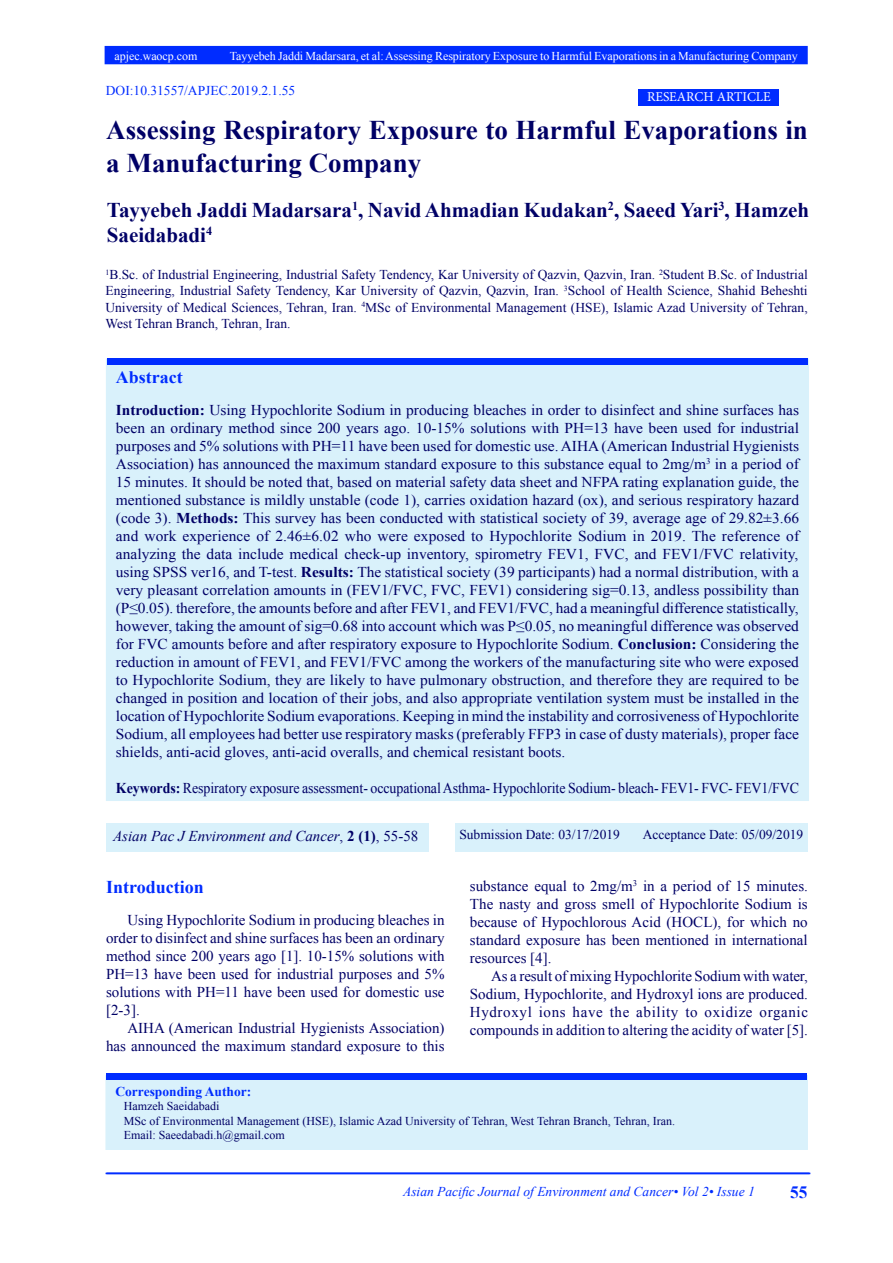
<style>
.page{position:relative;width:893px;height:1263px;background:#fff}
.page>*{position:absolute;margin:0;border:0;box-sizing:border-box;transform-origin:0 0}
.Body_Text_2{font:700 27px/32.4px "Times New Roman";color:#006}
.t1{font:700 21px/25.2px "Times New Roman";color:#006}
.t2{font:700 18px "Times New Roman";color:#002cff}
.heading_6{font:700 17.55px "Times New Roman";color:#002cff}
.t3{font:700 17.25px "Times New Roman";color:#002cff}
.t4{font:15px/18px "Times New Roman";color:#006;text-align:justify}
.t5{font:15px "Times New Roman";color:#006;scale:.93 1}
.t6{font:italic 15px "Times New Roman";color:#006}
.t7{font:13.5px/16.2px "Times New Roman";color:#006;text-align:justify}
.t8{font:italic 13.5px "Times New Roman";color:#002cff}
.t9{font:13.5px "Times New Roman";color:#002cff}
.t10{font:700 13.5px "Times New Roman";color:#002cff}
.t11{font:13.5px "Minion Pro";color:#fff}
.t12{font:12px "Times New Roman";color:#006}
.t13{font:12px "Times New Roman";letter-spacing:-.005em;color:#fff}
.s1{font-weight:700}
.s2{font-style:normal}
.s3{font-weight:700;font-style:normal}
</style>
<div class="page">
<div style="left:105px;top:47px;width:702px;height:17px;background:#002cff"></div>
<div style="left:105px;top:46px;width:703px;height:18px;border:2px solid #002cff"></div>
<div style="left:107px;top:359px;width:701px;height:441px;background:#d9f1fb"></div>
<div style="left:107px;top:359px;width:701px;height:6px;background:#002cff"></div>
<div style="left:106px;top:1076px;width:701px;height:73px;background:#d9f1fb"></div>
<div style="left:105px;top:1075px;width:703px;height:75px;border:2px solid #d9f1fb"></div>
<hr style="left:106px;top:1173px;width:704px;height:1px;background:#002cff">
<div style="left:639px;top:89px;width:140px;height:17px;background:#002cff"></div>
<div style="left:106px;top:1073px;width:701px;height:7px;background:#002cff"></div>
<div style="left:106px;top:823px;width:323px;height:29px;background:#d9f1fb"></div>
<div style="left:455px;top:823px;width:352px;height:29px;background:#d9f1fb"></div>
<p class="t13" style="left:115px;top:47px;width:84px">apjec.waocp.com</p>
<p class="t13" style="left:230px;top:47px;width:570px">Tayyebeh Jaddi Madarsara, et al: Assessing Respiratory Exposure to Harmful Evaporations in a Manufacturing Company</p>
<p class="t9" style="left:106px;top:81px;width:191px">DOI:10.31557/APJEC.2019.2.1.55</p>
<p class="Body_Text_2" style="left:106px;top:113px;width:703px">Assessing Respiratory Exposure to Harmful Evaporations in a Manufacturing Company</p>
<p class="t1" style="left:107px;top:197px;width:704px">Tayyebeh Jaddi Madarsara<sup>1</sup>, Navid Ahmadian Kudakan<sup>2</sup>, Saeed Yari<sup>3</sup>, Hamzeh<br>Saeidabadi<sup>4</sup></p>
<p class="t11" style="left:647px;top:88px;width:125px">RESEARCH ARTICLE</p>
<p class="t7" style="left:105px;top:266px;width:704px"><sup>1</sup>B.Sc. of Industrial Engineering, Industrial Safety Tendency, Kar University of Qazvin, Qazvin, Iran. <sup>2</sup>Student B.Sc. of Industrial Engineering, Industrial Safety Tendency, Kar University of Qazvin, Qazvin, Iran. <sup>3</sup>School of Health Science, Shahid Beheshti University of Medical Sciences, Tehran, Iran. <sup>4</sup>MSc of Environmental Management (HSE), Islamic Azad University of Tehran, West Tehran Branch, Tehran, Iran.</p>
<p class="heading_6" style="left:116px;top:365px;width:68px">Abstract</p>
<p class="t4" style="left:116px;top:401px;width:685px"><span class="s1">Introduction:</span> Using Hypochlorite Sodium in producing bleaches in order to disinfect and shine surfaces has been an ordinary method since 200 years ago. 10-15% solutions with PH=13 have been used for industrial purposes and 5% solutions with PH=11 have been used for domestic use. AIHA (American Industrial Hygienists Association) has announced the maximum standard exposure to this substance equal to 2mg/m<sup>3</sup> in a period of 15 minutes. It should be noted that, based on material safety data sheet and NFPA rating explanation guide, the mentioned substance is mildly unstable (code 1), carries oxidation hazard (ox), and serious respiratory hazard (code 3). <span class="s1">Methods:</span> This survey has been conducted with statistical society of 39, average age of 29.82±3.66 and work experience of 2.46±6.02 who were exposed to Hypochlorite Sodium in 2019. The reference of analyzing the data include medical check-up inventory, spirometry FEV1, FVC, and FEV1/FVC relativity, using SPSS ver16, and T-test. <span class="s1">Results:</span> The statistical society (39 participants) had a normal distribution, with a very pleasant correlation amounts in (FEV1/FVC, FVC, FEV1) considering sig=0.13, andless possibility than (P≤0.05). therefore, the amounts before and after FEV1, and FEV1/FVC, had a meaningful difference statistically, however, taking the amount of sig=0.68 into account which was P≤0.05, no meaningful difference was observed for FVC amounts before and after respiratory exposure to Hypochlorite Sodium. <span class="s1">Conclusion:</span> Considering the reduction in amount of FEV1, and FEV1/FVC among the workers of the manufacturing site who were exposed to Hypochlorite Sodium, they are likely to have pulmonary obstruction, and therefore they are required to be changed in position and location of their jobs, and also appropriate ventilation system must be installed in the location of Hypochlorite Sodium evaporations. Keeping in mind the instability and corrosiveness of Hypochlorite Sodium, all employees had better use respiratory masks (preferably FFP3 in case of dusty materials), proper face shields, anti-acid gloves, anti-acid overalls, and chemical resistant boots.</p>
<p class="t5" style="left:116px;top:778px;width:736px"><span class="s1">Keywords:</span> Respiratory exposure assessment- occupational Asthma- Hypochlorite Sodium- bleach- FEV1- FVC- FEV1/FVC</p>
<p class="t6" style="left:113px;top:826px;width:307px">Asian Pac J Environment and Cancer<span class="s2">,</span> <span class="s3">2 (1)</span><span class="s2">, 55-58</span></p>
<p class="t7" style="left:459px;top:826px;width:162px">Submission Date: 03/17/2019</p>
<p class="t7" style="left:643px;top:826px;width:162px">Acceptance Date: 05/09/2019</p>
<p class="t2" style="left:106px;top:874px;width:99px">Introduction</p>
<p class="t4" style="left:106px;top:911px;width:340px;text-indent:21px">Using Hypochlorite Sodium in producing bleaches in order to disinfect and shine surfaces has been an ordinary method since 200 years ago [1]. 10-15% solutions with PH=13 have been used for industrial purposes and 5% solutions with PH=11 have been used for domestic use [2-3].</p>
<p class="t4" style="left:106px;top:1019px;width:340px;text-align:right">AIHA (American Industrial Hygienists Association) has announced the maximum standard exposure to this</p>
<p class="t4" style="left:470px;top:876px;width:340px">substance equal to 2mg/m<sup>3</sup> in a period of 15 minutes.<br>The nasty and gross smell of Hypochlorite Sodium is because of Hypochlorous Acid (HOCL), for which no standard exposure has been mentioned in international resources [4].</p>
<p class="t4" style="left:470px;top:966px;width:340px;text-indent:21px">As a result of mixing Hypochlorite Sodium with water, Sodium, Hypochlorite, and Hydroxyl ions are produced.<br>Hydroxyl ions have the ability to oxidize organic compounds in addition to altering the acidity of water [5].</p>
<p class="t10" style="left:115px;top:1081px;width:137px">Corresponding Author:</p>
<p class="t12" style="left:124px;top:1097px;width:97px">Hamzeh Saeidabadi</p>
<p class="t12" style="left:124px;top:1112px;width:553px">MSc of Environmental Management (HSE), Islamic Azad University of Tehran, West Tehran Branch, Tehran, Iran.</p>
<p class="t12" style="left:124px;top:1126px;width:162px">Email: Saeedabadi.h@gmail.com</p>
<p class="t8" style="left:403px;top:1182px;width:353px">Asian Pacific Journal of Environment and Cancer• Vol 2• Issue 1</p>
<p class="t3" style="left:790px;top:1180px;width:19px">55</p>
</div>
